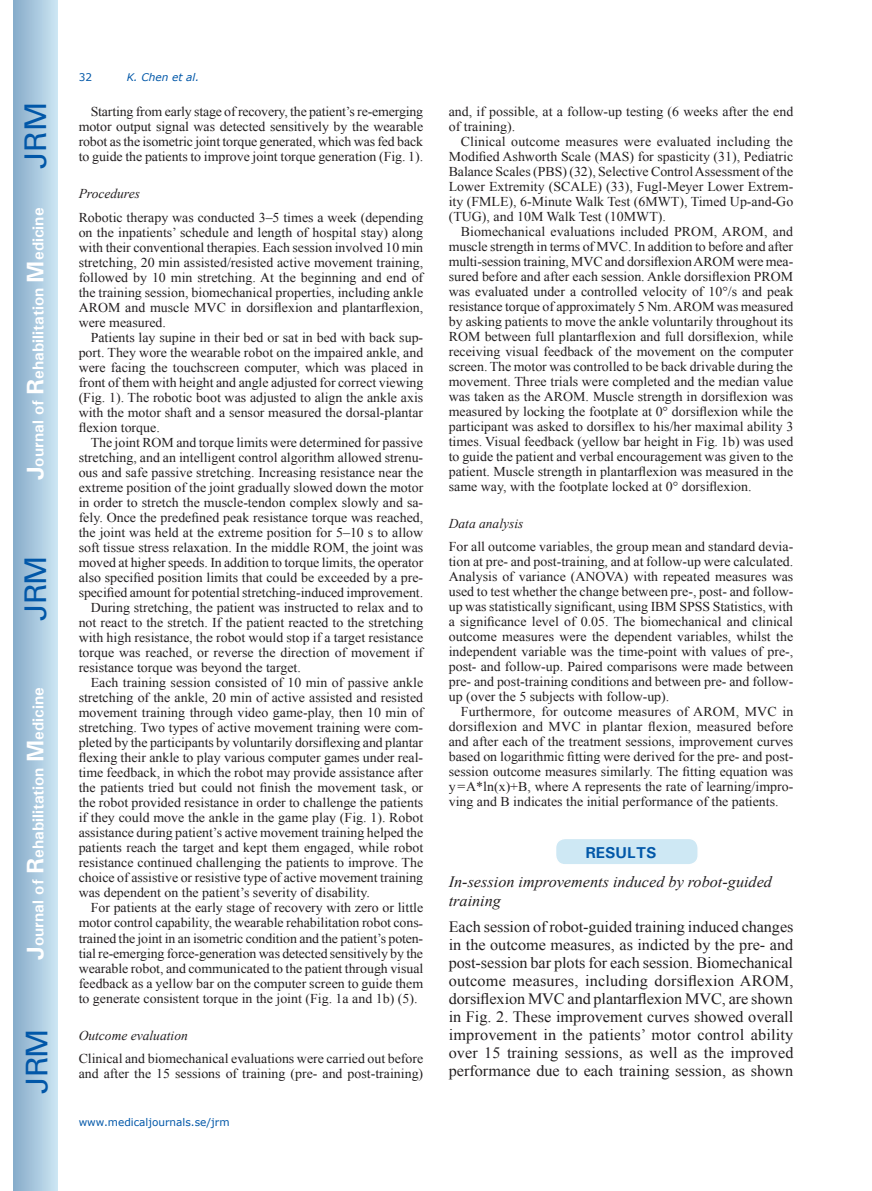
<style>
.page{position:relative;width:872px;height:1191px;background:#fff}
.page>*{position:absolute;margin:0;border:0;box-sizing:border-box;transform-origin:0 0}
.t1{font:30px "Univers";letter-spacing:-.03em;color:#0157a8}
.t2{font:15.75px/18px "Times New Roman";color:#231f20;text-align:justify}
.t3{font:700 15.75px "Univers";color:#fff}
.t4{font:italic 15.75px/18.9px "Times New Roman";color:#231f20}
.t5{font:700 15.75px "Univers";color:#0157a8}
.t6{font:13.5px/15px "Times New Roman";color:#231f20;text-align:justify}
.t7{font:italic 13.5px "Times New Roman";color:#231f20}
.t8{font:10.5px "Verdana";color:#0157a8}
.t9{font:italic 10.5px "Verdana";color:#0157a8}
.s1{font-size:24px}
</style>
<div class="page">
<div style="left:14px;top:0;width:43px;height:1191px;background:linear-gradient(to right,#88acca,#cbe5f2)"></div>
<div style="left:555px;top:838px;width:143px;height:27px;background:#cee8f4;border-radius:10px"></div>
<div style="left:555px;top:837px;width:144px;height:28px;border:2px solid #fff;border-radius:10px"></div>
<h1 class="t1" style="left:18px;top:169px;width:68px;rotate:-90deg">JRM</h1>
<p class="t3" style="left:28px;top:480px;width:274px;rotate:-90deg"><span class="s1">J</span>ournal of <span class="s1">R</span>ehabilitation <span class="s1">M</span>edicine</p>
<h1 class="t1" style="left:18px;top:620px;width:67px;rotate:-90deg">JRM</h1>
<p class="t3" style="left:28px;top:959px;width:274px;rotate:-90deg"><span class="s1">J</span>ournal of <span class="s1">R</span>ehabilitation <span class="s1">M</span>edicine</p>
<h1 class="t1" style="left:19px;top:1093px;width:67px;rotate:-90deg">JRM</h1>
<p class="t8" style="left:79px;top:70px;width:15px">32</p>
<p class="t9" style="left:127px;top:70px;width:74px">K. Chen et al.</p>
<p class="t6" style="left:79px;top:103px;width:346px;text-indent:12px">Starting from early stage of recovery, the patient’s re-emerging motor output signal was detected sensitively by the wearable robot as the isometric joint torque generated, which was fed back to guide the patients to improve joint torque generation (Fig. 1).</p>
<p class="t7" style="left:79px;top:184px;width:63px">Procedures</p>
<p class="t6" style="left:79px;top:210px;width:346px">Robotic therapy was conducted 3–5 times a week (depending on the inpatients’ schedule and length of hospital stay) along with their conventional therapies. Each session involved 10 min stretching, 20 min assisted/resisted active movement training, followed by 10 min stretching. At the beginning and end of the training session, biomechanical properties, including ankle AROM and muscle MVC in dorsiflexion and plantarflexion, were measured.</p>
<p class="t6" style="left:79px;top:330px;width:346px;text-indent:12px">Patients lay supine in their bed or sat in bed with back sup&shy;port. They wore the wearable robot on the impaired ankle, and were facing the touchscreen computer, which was placed in front of them with height and angle adjusted for correct viewing (Fig. 1). The robotic boot was adjusted to align the ankle axis with the motor shaft and a sensor measured the dorsal-plantar flexion torque.</p>
<p class="t6" style="left:91px;top:435px;width:334px">The joint ROM and torque limits were determined for passive</p>
<p class="t6" style="left:79px;top:450px;width:346px">stretching, and an intelligent control algorithm allowed strenu-</p>
<p class="t6" style="left:79px;top:465px;width:346px">ous and safe passive stretching. Increasing resistance near the</p>
<p class="t6" style="left:79px;top:480px;width:346px">extreme position of the joint gradually slowed down the motor</p>
<p class="t6" style="left:79px;top:495px;width:346px">in order to stretch the muscle-tendon complex slowly and sa-</p>
<p class="t6" style="left:79px;top:510px;width:346px">fely. Once the predefined peak resistance torque was reached,</p>
<p class="t6" style="left:79px;top:525px;width:346px">the joint was held at the extreme position for 5–10 s to allow</p>
<p class="t6" style="left:79px;top:540px;width:346px">soft tissue stress relaxation. In the middle ROM, the joint was</p>
<p class="t6" style="left:79px;top:555px;width:346px">moved at higher speeds. In addition to torque limits, the operator</p>
<p class="t6" style="left:79px;top:570px;width:346px">also specified position limits that could be exceeded by a pre-</p>
<p class="t6" style="left:79px;top:585px;width:346px">specified amount for potential stretching-induced improvement.</p>
<p class="t6" style="left:91px;top:600px;width:334px">During stretching, the patient was instructed to relax and to</p>
<p class="t6" style="left:79px;top:615px;width:346px">not react to the stretch. If the patient reacted to the stretching</p>
<p class="t6" style="left:79px;top:630px;width:346px">with high resistance, the robot would stop if a target resistance</p>
<p class="t6" style="left:79px;top:645px;width:346px">torque was reached, or reverse the direction of movement if</p>
<p class="t6" style="left:79px;top:660px;width:224px">resistance torque was beyond the target.</p>
<p class="t6" style="left:91px;top:675px;width:334px">Each training session consisted of 10 min of passive ankle</p>
<p class="t6" style="left:79px;top:690px;width:346px">stretching of the ankle, 20 min of active assisted and resisted</p>
<p class="t6" style="left:79px;top:705px;width:346px">movement training through video game-play, then 10 min of</p>
<p class="t6" style="left:79px;top:720px;width:346px">stretching. Two types of active movement training were com-</p>
<p class="t6" style="left:79px;top:735px;width:346px">pleted by the participants by voluntarily dorsiflexing and plantar</p>
<p class="t6" style="left:79px;top:750px;width:346px">flexing their ankle to play various computer games under real-</p>
<p class="t6" style="left:79px;top:765px;width:346px">time feedback, in which the robot may provide assistance after</p>
<p class="t6" style="left:79px;top:780px;width:346px">the patients tried but could not finish the movement task, or</p>
<p class="t6" style="left:79px;top:795px;width:346px">the robot provided resistance in order to challenge the patients</p>
<p class="t6" style="left:79px;top:810px;width:346px">if they could move the ankle in the game play (Fig. 1). Robot</p>
<p class="t6" style="left:79px;top:825px;width:346px">assistance during patient’s active movement training helped the</p>
<p class="t6" style="left:79px;top:840px;width:346px">patients reach the target and kept them engaged, while robot</p>
<p class="t6" style="left:79px;top:855px;width:346px">resistance continued challenging the patients to improve. The</p>
<p class="t6" style="left:79px;top:870px;width:346px">choice of assistive or resistive type of active movement training</p>
<p class="t6" style="left:79px;top:885px;width:293px">was dependent on the patient’s severity of disability.</p>
<p class="t6" style="left:91px;top:900px;width:334px">For patients at the early stage of recovery with zero or little</p>
<p class="t6" style="left:79px;top:915px;width:346px">motor control capability, the wearable rehabilitation robot cons-</p>
<p class="t6" style="left:79px;top:930px;width:346px">trained the joint in an isometric condition and the patient’s poten-</p>
<p class="t6" style="left:79px;top:945px;width:346px">tial re-emerging force-generation was detected sensitively by the</p>
<p class="t6" style="left:79px;top:960px;width:346px">wearable robot, and communicated to the patient through visual</p>
<p class="t6" style="left:79px;top:975px;width:346px">feedback as a yellow bar on the computer screen to guide them</p>
<p class="t6" style="left:79px;top:990px;width:340px">to generate consistent torque in the joint (Fig. 1a and 1b) (5).</p>
<p class="t7" style="left:79px;top:1026px;width:111px">Outcome evaluation</p>
<p class="t6" style="left:79px;top:1050px;width:346px">Clinical and biomechanical evaluations were carried out before and after the 15 sessions of training (pre- and post-training)</p>
<p class="t8" style="left:79px;top:1114px;width:152px">www.medicaljournals.se/jrm</p>
<p class="t6" style="left:449px;top:103px;width:346px">and, if possible, at a follow-up testing (6 weeks after the end of training).</p>
<p class="t6" style="left:449px;top:133px;width:346px;text-indent:12px">Clinical outcome measures were evaluated including the Modified Ashworth Scale (MAS) for spasticity (31), Pediatric Balance Scales (PBS) (32), Selective Control Assessment of the Lower Extremity (SCALE) (33), Fugl-Meyer Lower Extrem&shy;ity (FMLE), 6-Minute Walk Test (6MWT), Timed Up-and-Go (TUG), and 10M Walk Test (10MWT).</p>
<p class="t6" style="left:449px;top:223px;width:346px;text-indent:12px">Biomechanical evaluations included PROM, AROM, and muscle strength in terms of MVC. In addition to before and after multi-session training, MVC and dorsiflexion AROM were mea&shy;sured before and after each session. Ankle dorsiflexion PROM was evaluated under a controlled velocity of 10°/s and peak resistance torque of approximately 5 Nm. AROM was measured by asking patients to move the ankle voluntarily throughout its ROM between full plantarflexion and full dorsiflexion, while receiving visual feedback of the movement on the computer screen. The motor was controlled to be back drivable during the movement. Three trials were completed and the median value was taken as the AROM. Muscle strength in dorsiflexion was measured by locking the footplate at 0° dorsiflexion while the participant was asked to dorsiflex to his/her maximal ability 3 times. Visual feedback (yellow bar height in Fig. 1b) was used to guide the patient and verbal encouragement was given to the patient. Muscle strength in plantarflexion was measured in the same way, with the footplate locked at 0° dorsiflexion.</p>
<p class="t7" style="left:449px;top:514px;width:76px">Data analysis</p>
<p class="t6" style="left:449px;top:538px;width:346px">For all outcome variables, the group mean and standard devia&shy;tion at pre- and post-training, and at follow-up were calculated.<br>Analysis of variance (ANOVA) with repeated measures was used to test whether the change between pre-, post- and follow&shy;up was statistically significant, using IBM SPSS Statistics, with a significance level of 0.05. The biomechanical and clinical outcome measures were the dependent variables, whilst the independent variable was the time-point with values of pre-, post- and follow-up. Paired comparisons were made between pre- and post-training conditions and between pre- and follow&shy;up (over the 5 subjects with follow-up).</p>
<p class="t6" style="left:449px;top:703px;width:346px;text-indent:12px">Furthermore, for outcome measures of AROM, MVC in dorsiflexion and MVC in plantar flexion, measured before and after each of the treatment sessions, improvement curves based on logarithmic fitting were derived for the pre- and post&shy;session outcome measures similarly. The fitting equation was y=A*ln(x)+B, where A represents the rate of learning/impro&shy;ving and B indicates the initial performance of the patients.</p>
<p class="t5" style="left:585px;top:842px;width:73px">RESULTS</p>
<p class="t4" style="left:449px;top:872px;width:325px">In-session improvements induced by robot-guided training</p>
<p class="t2" style="left:449px;top:917px;width:346px">Each session of robot-guided training induced changes in the outcome measures, as indicted by the pre- and post-session bar plots for each session. Biomechanical outcome measures, including dorsiflexion AROM, dorsiflexion MVC and plantarflexion MVC, are shown in Fig. 2. These improvement curves showed overall improvement in the patients’ motor control ability over 15 training sessions, as well as the improved performance due to each training session, as shown</p>
</div>
